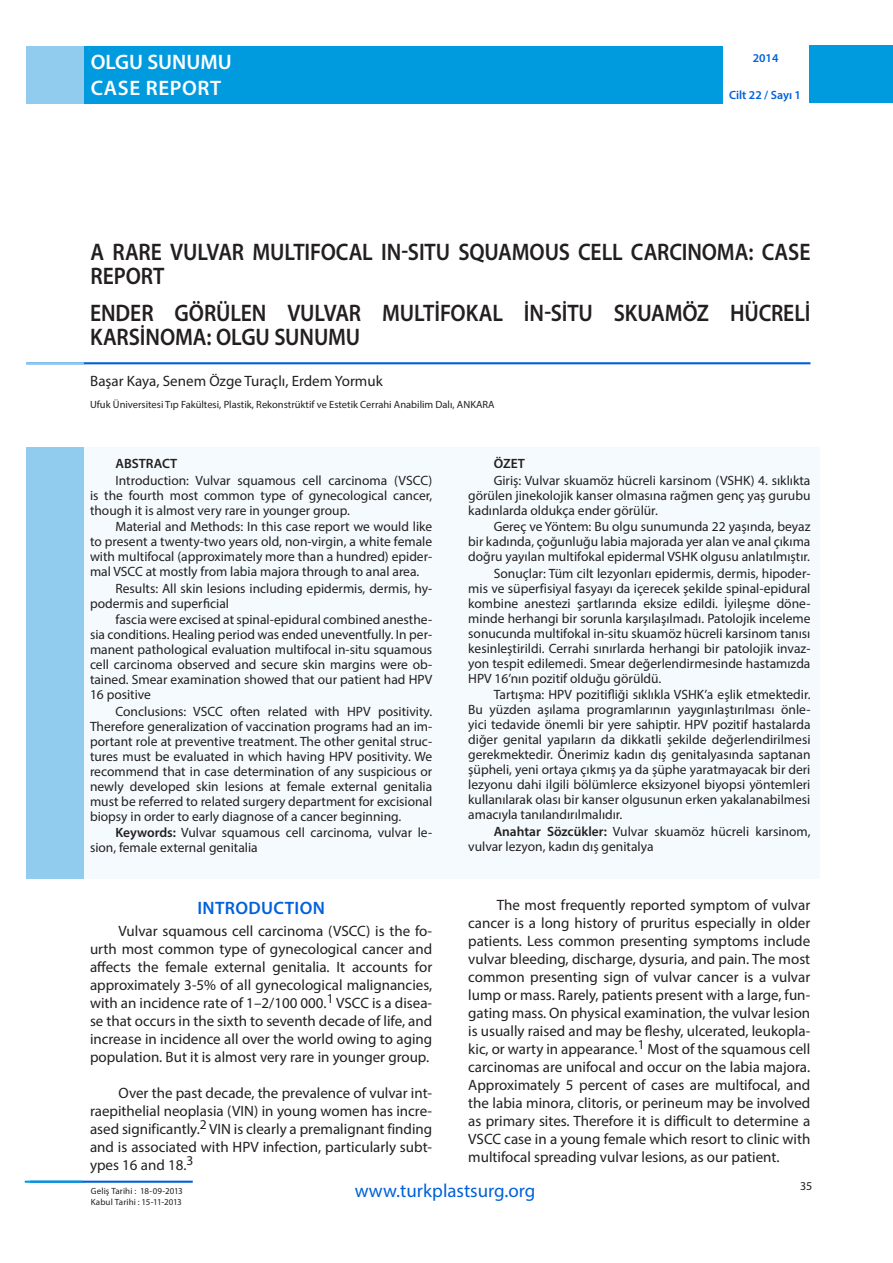
<style>
.page{position:relative;width:893px;height:1263px;background:#fff}
.page>*{position:absolute;margin:0;border:0;box-sizing:border-box;transform-origin:0 0}
.Başlık_Türkçe{font:600 24px "Myriad Pro";letter-spacing:-.005em;color:#231f20;scale:.9 1}
.Başlık_ingilizce{font:600 24px "Myriad Pro";letter-spacing:-.005em;color:#231f20;scale:.9 1}
.Metin{font:600 21px "Myriad Pro";letter-spacing:.015em;color:#fff}
.Metin-2{font:18.9px "Myriad Pro";color:#0061da}
.Metin_Başlığı{font:600 18px "Myriad Pro";letter-spacing:.02em;color:#0061da}
.Metin-3{font:15px/18px "Myriad Pro";color:#231f20;text-align:justify}
.isimler{font:15px "Myriad Pro";color:#231f20}
.Özet_ING{font:13.5px/15px "Myriad Pro";color:#231f20;text-align:justify}
.Özet_ING-2{font:600 13.5px "Myriad Pro";color:#231f20}
.Metin-4{font:600 12px "Myriad Pro";color:#0061da}
.Başlık_ingilizce-2{font:12px "Myriad Pro";color:#231f20}
.Kurumlar{font:10.5px "Myriad Pro";color:#231f20}
.Adres{font:9px "Myriad Pro";letter-spacing:.015em;color:#231f20}
.Metin-5{font:9px "Myriad Pro";letter-spacing:.015em;color:#231f20}
.s1{font-weight:600}
</style>
<div class="page">
<hr style="left:26px;top:362px;width:784px;height:2px;background:#0061da">
<hr style="left:26px;top:362px;width:58px;height:2px;background:#91ccef">
<hr style="left:30px;top:1181px;width:163px;height:2px;background:#0061da">
<hr style="left:25px;top:1181px;width:57px;height:2px;background:#009bdf">
<div style="left:810px;top:46px;width:83px;height:57px;background:#009bdf"></div>
<div style="left:26px;top:46px;width:696px;height:58px;background:#009bdf"></div>
<div style="left:26px;top:46px;width:58px;height:58px;background:#91ccef"></div>
<div style="left:26px;top:447px;width:793px;height:432px;background:#f4fafd"></div>
<div style="left:26px;top:447px;width:58px;height:432px;background:#91ccef"></div>
<p class="Metin" style="left:91px;top:49px;width:143px">OLGU SUNUMU</p>
<p class="Metin" style="left:91px;top:75px;width:132px">CASE REPORT</p>
<p class="Metin-4" style="left:753px;top:50px;width:27px">2014</p>
<p class="Metin-4" style="left:729px;top:87px;width:74px">CILT 22 / SAYI 1</p>
<p class="Başlık_ingilizce" style="left:90px;top:237px;width:53px">A RARE</p>
<p class="Başlık_ingilizce" style="left:170px;top:237px;width:29px">VULVAR</p>
<p class="Başlık_ingilizce" style="left:252px;top:237px;width:31px">MULTI</p>
<p class="Başlık_ingilizce" style="left:310px;top:237px;width:27px">FOCAL</p>
<p class="Başlık_ingilizce" style="left:381px;top:237px;width:42px">IN-SITU</p>
<p class="Başlık_ingilizce" style="left:458px;top:237px;width:46px">SQUAMOUS</p>
<p class="Başlık_ingilizce" style="left:578px;top:237px;width:26px">CELL</p>
<p class="Başlık_ingilizce" style="left:631px;top:237px;width:30px">CARCINOMA</p>
<p class="Başlık_ingilizce" style="left:748px;top:237px;width:29px">: CASE</p>
<p class="Başlık_ingilizce" style="left:90px;top:261px;width:15px">REPORT</p>
<p class="Başlık_Türkçe" style="left:90px;top:297px;width:28px">ENDER</p>
<p class="Başlık_Türkçe" style="left:175px;top:297px;width:76px">GÖRÜLEN</p>
<p class="Başlık_Türkçe" style="left:287px;top:297px;width:15px">VULVAR</p>
<p class="Başlık_Türkçe" style="left:382px;top:297px;width:16px">MULT</p>
<p class="Başlık_Türkçe" style="left:434px;top:297px;width:34px">IFOKAL</p>
<p class="Başlık_Türkçe" style="left:524px;top:297px;width:63px">IN-SITU</p>
<p class="Başlık_Türkçe" style="left:614px;top:297px;width:16px">SKUAMÖZ</p>
<p class="Başlık_Türkçe" style="left:730px;top:297px;width:46px">HÜCREL</p>
<p class="Başlık_Türkçe" style="left:805px;top:297px;width:8px">I</p>
<p class="Başlık_Türkçe" style="left:90px;top:321px;width:15px">KARS</p>
<p class="Başlık_Türkçe" style="left:140px;top:321px;width:24px">INOMA</p>
<p class="Başlık_Türkçe" style="left:206px;top:321px;width:26px">: OLGU</p>
<p class="Başlık_Türkçe" style="left:274px;top:321px;width:17px">SUNUMU</p>
<p class="isimler" style="left:90px;top:372px;width:294px">Başar Kaya, Senem Özge Turaçlı, Erdem Yormuk</p>
<p class="Kurumlar" style="left:90px;top:398px;width:406px">Ufuk Üniversitesi Tıp Fakültesi, Plastik, Rekonstrüktif ve Estetik Cerrahi Anabilim Dalı, ANKARA</p>
<p class="Özet_ING-2" style="left:116px;top:455px;width:63px">ABSTRACT</p>
<p class="Özet_ING" style="left:90px;top:472px;width:344px;text-indent:26px">Introduction: Vulvar squamous cell carcinoma (VSCC) is the fourth most common type of gynecological cancer, though it is almost very rare in younger group.</p>
<p class="Özet_ING" style="left:90px;top:519px;width:344px;text-indent:26px">Material and Methods: In this case report we would like to present a twenty-two years old, non-virgin, a white female with multifocal (approximately more than a hundred) epider&shy;mal VSCC at mostly from labia majora through to anal area.</p>
<p class="Özet_ING" style="left:90px;top:580px;width:344px;text-indent:26px">Results: All skin lesions including epidermis, dermis, hy&shy;podermis and superficial</p>
<p class="Özet_ING" style="left:90px;top:612px;width:344px;text-indent:26px">fascia were excised at spinal-epidural combined anesthe&shy;sia conditions. Healing period was ended uneventfully. In per&shy;manent pathological evaluation multifocal in-situ squamous cell carcinoma observed and secure skin margins were ob&shy;tained. Smear examination showed that our patient had HPV 16 positive</p>
<p class="Özet_ING" style="left:90px;top:703px;width:344px;text-indent:26px">Conclusions: VSCC often related with HPV positivity.<br>Therefore generalization of vaccination programs had an im&shy;portant role at preventive treatment. The other genital struc&shy;tures must be evaluated in which having HPV positivity. We recommend that in case determination of any suspicious or newly developed skin lesions at female external genitalia must be referred to related surgery department for excisional biopsy in order to early diagnose of a cancer beginning.</p>
<p class="Özet_ING" style="left:90px;top:825px;width:344px;text-indent:26px"><span class="s1">KEYWORDS:</span> Vulvar squamous cell carcinoma, vulvar le&shy;sion, female external genitalia</p>
<p class="Metin_Başlığı" style="left:197px;top:896px;width:129px">INTRODUCTION</p>
<p class="Metin-3" style="left:90px;top:922px;width:344px;text-indent:28px">Vulvar squamous cell carcinoma (VSCC) is the fo&shy;urth most common type of gynecological cancer and affects the female external genitalia. It accounts for approximately 3-5% of all gynecological malignancies, with an incidence rate of 1–2/100 000.<sup>1</sup> VSCC is a disea&shy;se that occurs in the sixth to seventh decade of life, and increase in incidence all over the world owing to aging population. But it is almost very rare in younger group.</p>
<p class="Metin-3" style="left:90px;top:1084px;width:344px;text-indent:28px">Over the past decade, the prevalence of vulvar int&shy;raepithelial neoplasia (VIN) in young women has incre&shy;ased significantly.<sup>2</sup> VIN is clearly a premalignant finding and is associated with HPV infection, particularly subt&shy;ypes 16 and 18.<sup>3</sup></p>
<p class="Özet_ING-2" style="left:494px;top:455px;width:33px">ÖZET</p>
<p class="Özet_ING" style="left:468px;top:472px;width:344px;text-indent:26px">Giriş: Vulvar skuamöz hücreli karsinom (VSHK) 4. sıklıkta görülen jinekolojik kanser olmasına rağmen genç yaş gurubu kadınlarda oldukça ender görülür.</p>
<p class="Özet_ING" style="left:468px;top:519px;width:344px;text-indent:26px">Gereç ve Yöntem: Bu olgu sunumunda 22 yaşında, beyaz bir kadında, çoğunluğu labia majorada yer alan ve anal çıkıma doğru yayılan multifokal epidermal VSHK olgusu anlatılmıştır.</p>
<p class="Özet_ING" style="left:468px;top:565px;width:344px;text-indent:26px">Sonuçlar: Tüm cilt lezyonları epidermis, dermis, hipoder&shy;mis ve süperfisiyal fasyayı da içerecek şekilde spinal-epidural kombine anestezi şartlarında eksize edildi. İyileşme döne&shy;minde herhangi bir sorunla karşılaşılmadı. Patolojik inceleme sonucunda multifokal in-situ skuamöz hücreli karsinom tanısı kesinleştirildi. Cerrahi sınırlarda herhangi bir patolojik invaz&shy;yon tespit edilemedi. Smear değerlendirmesinde hastamızda HPV 16’nın pozitif olduğu görüldü.</p>
<p class="Özet_ING" style="left:468px;top:687px;width:344px;text-indent:26px">Tartışma: HPV pozitifliği sıklıkla VSHK’a eşlik etmektedir.<br>Bu yüzden aşılama programlarının yaygınlaştırılması önle&shy;yici tedavide önemli bir yere sahiptir. HPV pozitif hastalarda diğer genital yapıların da dikkatli şekilde değerlendirilmesi gerekmektedir. Önerimiz kadın dış genitalyasında saptanan şüpheli, yeni ortaya çıkmış ya da şüphe yaratmayacak bir deri lezyonu dahi ilgili bölümlerce eksizyonel biyopsi yöntemleri kullanılarak olası bir kanser olgusunun erken yakalanabilmesi amacıyla tanılandırılmalıdır.</p>
<p class="Özet_ING" style="left:468px;top:823px;width:344px;text-indent:26px"><span class="s1">ANAHTAR SÖZCÜKLER:</span> Vulvar skuamöz hücreli karsinom, vulvar lezyon, kadın dış genitalya</p>
<p class="Metin-3" style="left:468px;top:896px;width:344px;text-indent:28px">The most frequently reported symptom of vulvar cancer is a long history of pruritus especially in older patients. Less common presenting symptoms include vulvar bleeding, discharge, dysuria, and pain. The most common presenting sign of vulvar cancer is a vulvar lump or mass. Rarely, patients present with a large, fun&shy;gating mass. On physical examination, the vulvar lesion is usually raised and may be fleshy, ulcerated, leukopla&shy;kic, or warty in appearance.<sup>1</sup> Most of the squamous cell carcinomas are unifocal and occur on the labia majora.<br>Approximately 5 percent of cases are multifocal, and the labia minora, clitoris, or perineum may be involved as primary sites. Therefore it is difficult to determine a VSCC case in a young female which resort to clinic with multifocal spreading vulvar lesions, as our patient.</p>
<p class="Adres" style="left:91px;top:1185px;width:94px">Geliş Tarihi : 18-09-2013</p>
<p class="Metin-5" style="left:91px;top:1196px;width:93px">Kabul Tarihi : 15-11-2013</p>
<p class="Metin-2" style="left:355px;top:1179px;width:182px">www.turkplastsurg.org</p>
<p class="Başlık_ingilizce-2" style="left:800px;top:1179px;width:14px">35</p>
</div>
